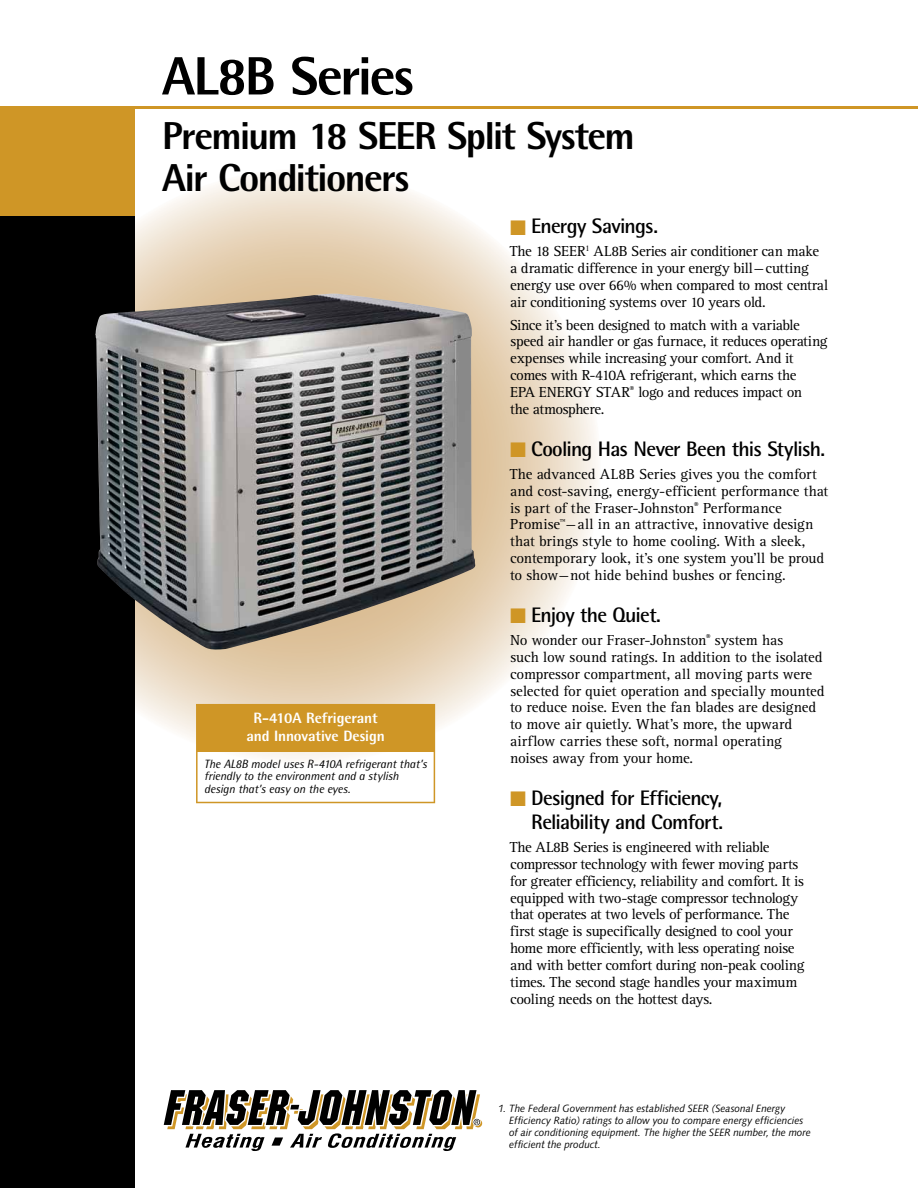
<style>
.page{position:relative;width:918px;height:1188px;background:#fff}
.page>*{position:absolute;margin:0;border:0;box-sizing:border-box;transform-origin:0 0}
.t1{font:800 54px "Rotis Semi Sans";letter-spacing:-.04em;color:#000}
.t2{font:800 39px/42px "Rotis Semi Sans";letter-spacing:-.04em;color:#000}
.t3{font:700 21px/24px "Rotis Semi Sans";letter-spacing:-.035em;color:#000;text-align:right}
.t4{font:15px/16.8px "Rotis Serif";letter-spacing:-.015em;color:#000}
.t5{font:800 15px/18px "Rotis Semi Sans";letter-spacing:-.005em;color:#fff;text-align:center}
.t6{font:italic 12px/12.3px "Rotis Semi Sans";letter-spacing:-.01em;color:#000}
.t7{font:italic 10.5px/12px "Syntax";color:#000;scale:.95 1}
.s1{color:#cf9626}
</style>
<div class="page">
<div style="left:474px;top:1119px;width:8px;height:8px;border:2px solid #cf9626;border-radius:50%"></div>
<svg style="left:163px;top:1090px;width:318px;height:61px"></svg>
<div style="left:0;top:108px;width:135px;height:108px;background:#cf9626"></div>
<div style="left:0;top:216px;width:135px;height:972px;background:#000"></div>
<hr style="left:0;top:107px;width:918px;height:2px;background:#cf9626">
<svg style="left:196px;top:704px;width:239px;height:99px"></svg>
<div style="left:197px;top:705px;width:237px;height:47px;background:#cf9626"></div>
<img style="left:95px;top:294px;width:380px;height:356px">
<h1 class="t1" style="left:162px;top:42px;width:253px">AL8B Series</h1>
<h2 class="t2" style="left:162px;top:114px;width:474px">Premium 18 SEER Split System<br>Air Conditioners</h2>
<p class="t5" style="left:246px;top:709px;width:140px">R-410A Refrigerant and Innovative Design</p>
<p class="t6" style="left:204px;top:757px;width:224px">The AL8B model uses R-410A refrigerant that’s friendly to the environment and a stylish design that’s easy on the eyes.</p>
<h3 class="t3" style="left:510px;top:214px;width:149px"><span class="s1">■</span> Energy Savings.</h3>
<p class="t4" style="left:510px;top:243px;width:320px">The 18 SEER<sup>1</sup> AL8B Series air conditioner can make a dramatic difference in your energy bill—cutting energy use over 66% when compared to most central air conditioning systems over 10 years old.</p>
<p class="t4" style="left:510px;top:317px;width:319px">Since it's been designed to match with a variable speed air handler or gas furnace, it reduces operating expenses while increasing your comfort. And it comes with R-410A refrigerant, which earns the<br>EPA ENERGY STAR<sup>®</sup> logo and reduces impact on<br>the atmosphere.</p>
<h3 class="t3" style="left:510px;top:437px;width:316px"><span class="s1">■</span> Cooling Has Never Been this Stylish.</h3>
<p class="t4" style="left:510px;top:466px;width:320px">The advanced AL8B Series gives you the comfort and cost-saving, energy-efficient performance that is part of the Fraser-Johnston<sup>®</sup> Performance Promise<sup>™</sup>—all in an attractive, innovative design that brings style to home cooling. With a sleek, contemporary look, it's one system you'll be proud to show—not hide behind bushes or fencing.</p>
<h3 class="t3" style="left:510px;top:603px;width:152px"><span class="s1">■</span> Enjoy the Quiet.</h3>
<p class="t4" style="left:510px;top:632px;width:316px">No wonder our Fraser-Johnston<sup>®</sup> system has<br>such low sound ratings. In addition to the isolated compressor compartment, all moving parts were selected for quiet operation and specially mounted to reduce noise. Even the fan blades are designed to move air quietly. What's more, the upward airflow carries these soft, normal operating<br>noises away from your home.</p>
<h3 class="t3" style="left:510px;top:786px;width:214px"><span class="s1">■</span> Designed for Efficiency,<br>Reliability and Comfort.</h3>
<p class="t4" style="left:510px;top:839px;width:296px">The AL8B Series is engineered with reliable compressor technology with fewer moving parts for greater efficiency, reliability and comfort. It is equipped with two-stage compressor technology that operates at two levels of performance. The first stage is supecifically designed to cool your home more efficiently, with less operating noise and with better comfort during non-peak cooling times. The second stage handles your maximum cooling needs on the hottest days.</p>
<p class="t7" style="left:509px;top:1102px;width:319px;text-indent:-11px">1. The Federal Government has established SEER (Seasonal Energy Efficiency Ratio) ratings to allow you to compare energy efficiencies of air conditioning equipment. The higher the SEER number, the more efficient the product.</p>
</div>
